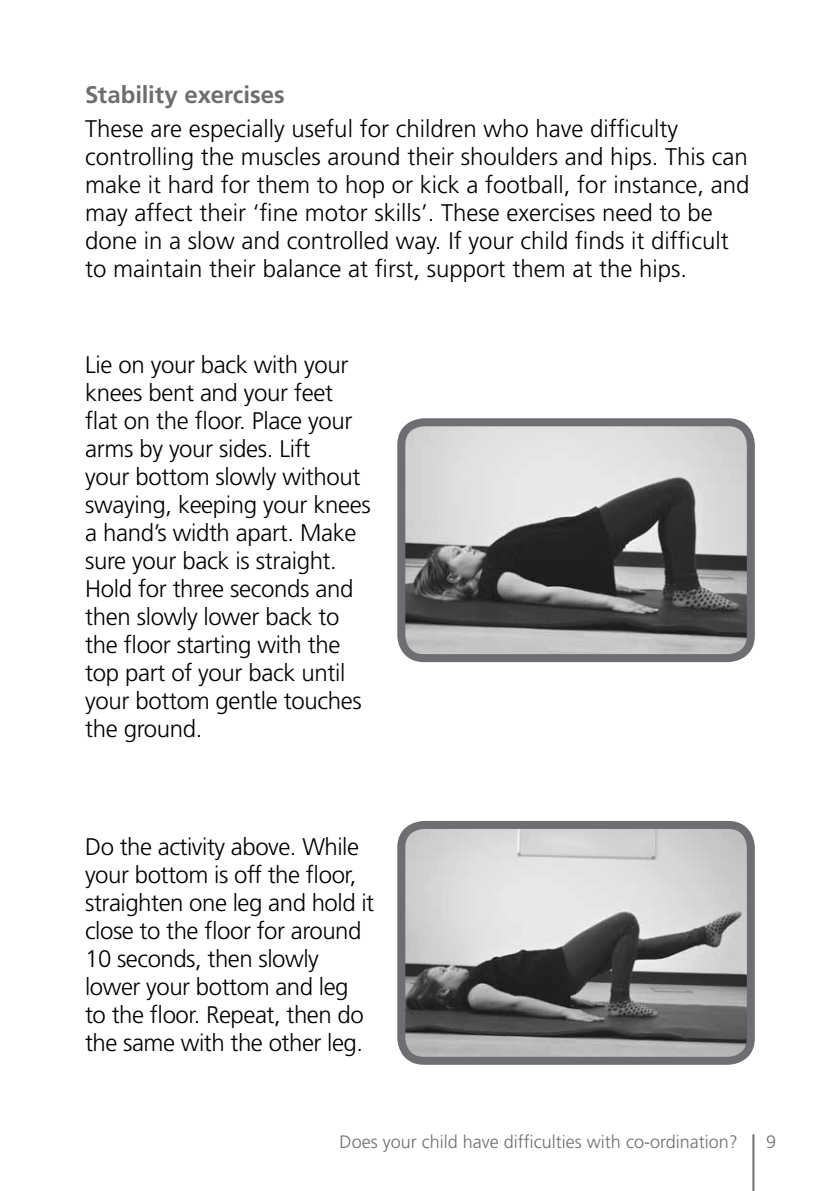
<style>
.page{position:relative;width:840px;height:1191px;background:#fff}
.page>*{position:absolute;margin:0;border:0;box-sizing:border-box;transform-origin:0 0}
.t1{font:300 24px/28px "Frutiger LT";letter-spacing:-.015em;color:#000}
.t2{font:700 24px "Frutiger LT";letter-spacing:-.005em;color:#6d6e71}
.t3{font:300 18px "Frutiger LT";color:#6d6e71}
</style>
<div class="page">
<hr style="left:752px;top:1134px;width:2px;height:57px;background:#6d6e71">
<img style="left:406px;top:830px;width:344px;height:229px">
<div style="left:397px;top:821px;width:357px;height:243px;border:8px solid #6d6e71;border-radius:23px"></div>
<img style="left:406px;top:427px;width:339px;height:226px">
<div style="left:397px;top:418px;width:357px;height:244px;border:8px solid #6d6e71;border-radius:23px"></div>
<p class="t2" style="left:85px;top:81px;width:201px">Stability exercises</p>
<p class="t1" style="left:85px;top:115px;width:665px">These are especially useful for children who have difficulty controlling the muscles around their shoulders and hips. This can make it hard for them to hop or kick a football, for instance, and may affect their ‘fine motor skills’. These exercises need to be done in a slow and controlled way. If your child finds it difficult to maintain their balance at first, support them at the hips.</p>
<p class="t1" style="left:85px;top:350px;width:287px">Lie on your back with your knees bent and your feet flat on the floor. Place your arms by your sides. Lift<br>your bottom slowly without swaying, keeping your knees a hand’s width apart. Make sure your back is straight.<br>Hold for three seconds and then slowly lower back to the floor starting with the top part of your back until your bottom gentle touches the ground.</p>
<p class="t1" style="left:85px;top:833px;width:290px">Do the activity above. While your bottom is off the floor, straighten one leg and hold it close to the floor for around<br>10 seconds, then slowly lower your bottom and leg to the floor. Repeat, then do the same with the other leg.</p>
<p class="t3" style="left:339px;top:1131px;width:399px">Does your child have difficulties with co-ordination?</p>
<p class="t3" style="left:765px;top:1131px;width:12px">9</p>
</div>
